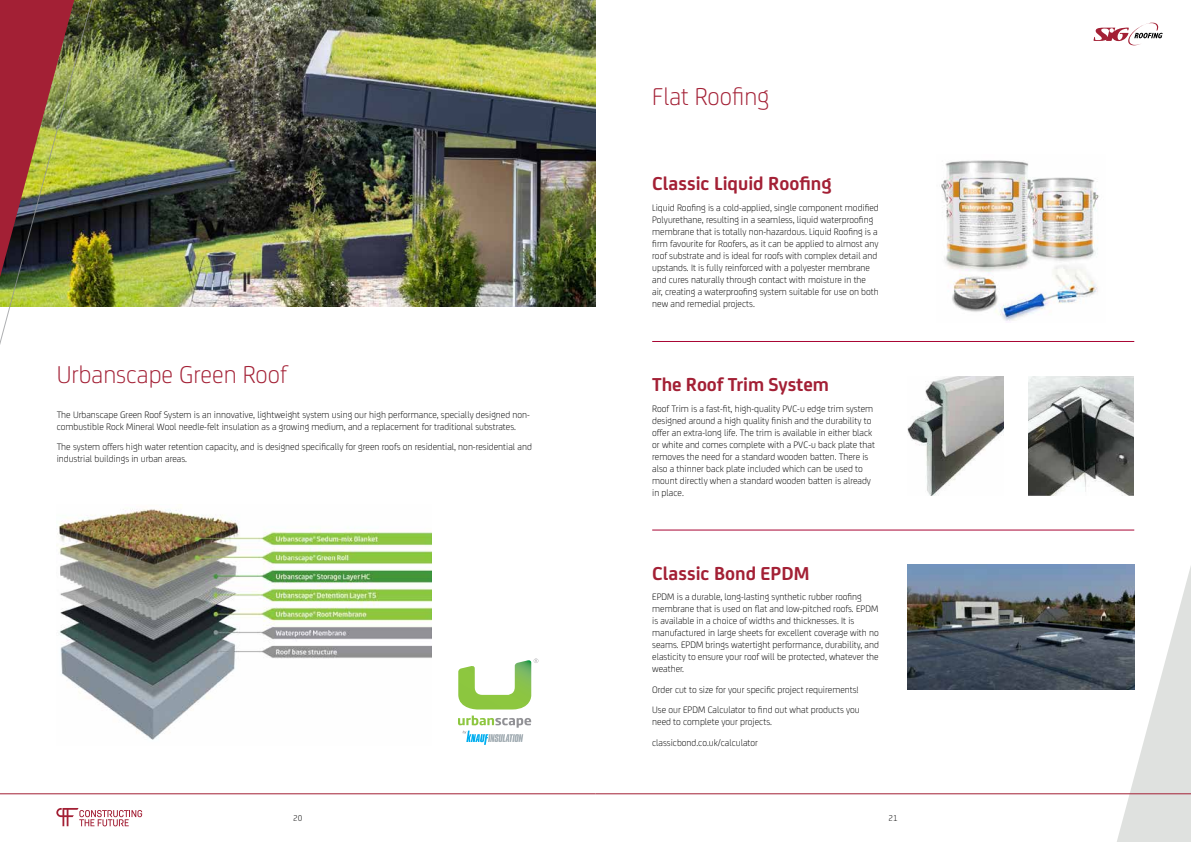
<style>
.page{position:relative;width:1191px;height:842px;background:#fff}
.page>*{position:absolute;margin:0;border:0;box-sizing:border-box;transform-origin:0 0}
.t1{font:300 26px "FS Joey";color:#a32035}
.t2{font:700 20px "FS Joey";color:#a32035}
.t3{font:300 10px/12px "FS Joey";color:#000}
.t4{font:300 9px "FS Joey";color:#000}
</style>
<div class="page">
<img style="left:95px;top:0;width:500px;height:306px">
<img style="left:0;top:0;width:95px;height:345px">
<svg style="left:1114px;top:564px;width:77px;height:278px"></svg>
<img style="left:941px;top:160px;width:158px;height:161px">
<img style="left:1028px;top:376px;width:105px;height:119px">
<img style="left:907px;top:376px;width:96px;height:119px">
<img style="left:57px;top:509px;width:374px;height:231px">
<hr style="left:652px;top:529px;width:482px;height:1px;background:#a90533">
<hr style="left:652px;top:341px;width:482px;height:1px;background:#a90533">
<img style="left:907px;top:564px;width:227px;height:126px">
<svg style="left:458px;top:715px;width:73px;height:30px"></svg>
<svg style="left:458px;top:658px;width:80px;height:51px"></svg>
<svg style="left:1093px;top:23px;width:69px;height:22px"></svg>
<svg style="left:56px;top:808px;width:86px;height:18px"></svg>
<hr style="left:0;top:794px;width:595px;height:1px;background:#a32035">
<hr style="left:595px;top:794px;width:596px;height:1px;background:#a32035">
<h1 class="t1" style="left:652px;top:78px;width:119px">Flat Roofing</h1>
<h1 class="t1" style="left:57px;top:356px;width:232px">Urbanscape Green Roof</h1>
<p class="t3" style="left:57px;top:408px;width:475px">The Urbanscape Green Roof System is an innovative, lightweight system using our high performance, specially designed non&shy;combustible Rock Mineral Wool needle-felt insulation as a growing medium, and a replacement for traditional substrates.</p>
<p class="t3" style="left:57px;top:440px;width:477px">The system offers high water retention capacity, and is designed specifically for green roofs on residential, non-residential and industrial buildings in urban areas.</p>
<h2 class="t2" style="left:652px;top:169px;width:181px">Classic Liquid Roofing</h2>
<p class="t3" style="left:652px;top:201px;width:228px">Liquid Roofing is a cold-applied, single component modified Polyurethane, resulting in a seamless, liquid waterproofing membrane that is totally non-hazardous. Liquid Roofing is a firm favourite for Roofers, as it can be applied to almost any roof substrate and is ideal for roofs with complex detail and upstands. It is fully reinforced with a polyester membrane and cures naturally through contact with moisture in the air, creating a waterproofing system suitable for use on both new and remedial projects.</p>
<h2 class="t2" style="left:652px;top:369px;width:178px">The Roof Trim System</h2>
<p class="t3" style="left:652px;top:402px;width:224px">Roof Trim is a fast-fit, high-quality PVC-u edge trim system designed around a high quality finish and the durability to offer an extra-long life. The trim is available in either black or white and comes complete with a PVC-u back plate that removes the need for a standard wooden batten. There is also a thinner back plate included which can be used to mount directly when a standard wooden batten is already in place.</p>
<h2 class="t2" style="left:652px;top:558px;width:159px">Classic Bond EPDM</h2>
<p class="t3" style="left:652px;top:590px;width:228px">EPDM is a durable, long-lasting synthetic rubber roofing membrane that is used on flat and low-pitched roofs. EPDM is available in a choice of widths and thicknesses. It is manufactured in large sheets for excellent coverage with no seams. EPDM brings watertight performance, durability, and elasticity to ensure your roof will be protected, whatever the weather.</p>
<p class="t3" style="left:652px;top:678px;width:209px;line-height:20.5px">Order cut to size for your specific project requirements!<br>Use our EPDM Calculator to find out what products you</p>
<p class="t3" style="left:652px;top:711px;width:121px;line-height:20.5px">need to complete your projects. classicbond.co.uk/calculator</p>
<p class="t4" style="left:293px;top:811px;width:11px">20</p>
<p class="t4" style="left:888px;top:811px;width:11px">21</p>
</div>
